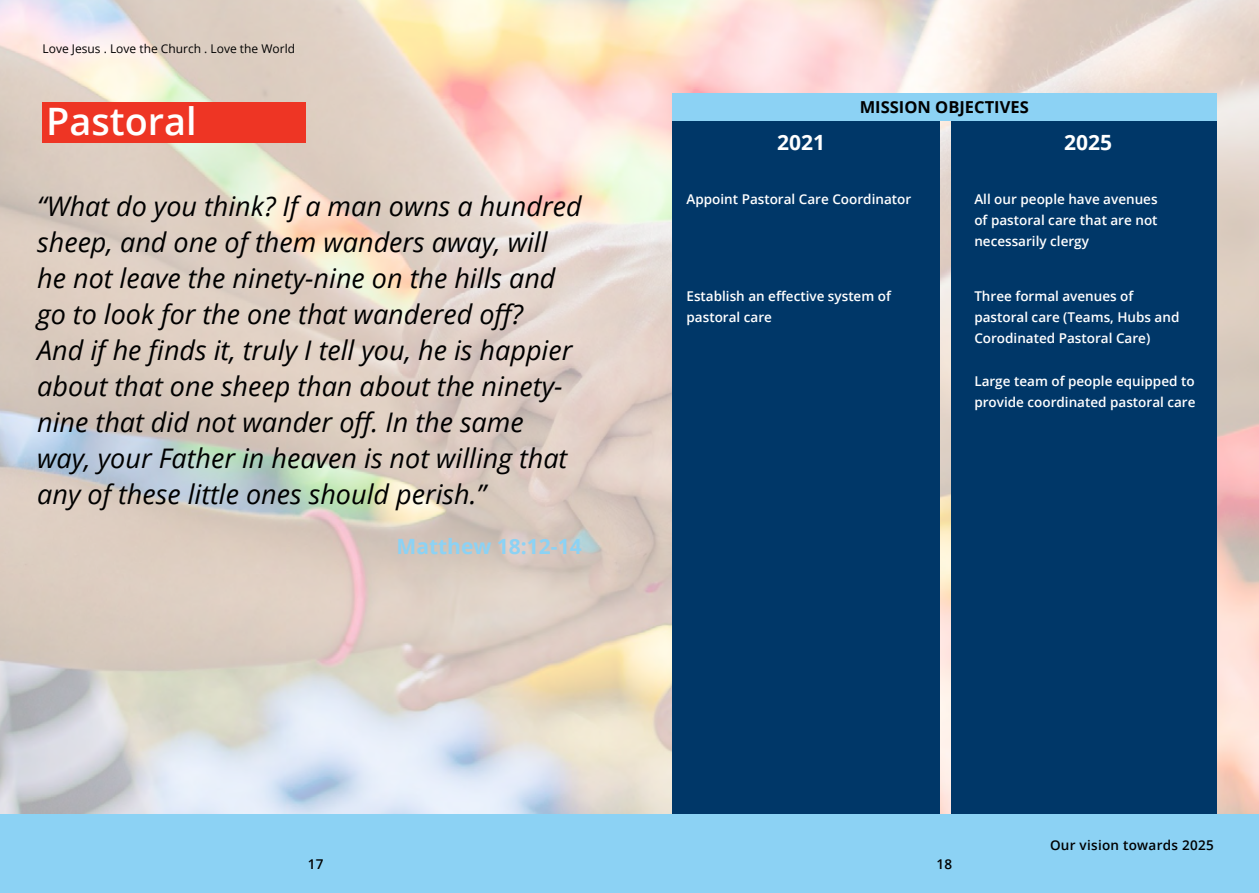
<style>
.page{position:relative;width:1259px;height:893px;background:#fff}
.page>*{position:absolute;margin:0;border:0;box-sizing:border-box;transform-origin:0 0}
.t1{font:600 37.8px "Open Sans";color:#fff}
.t2{font:italic 27px/36px "Open Sans";color:#000}
.t3{font:700 21px "Open Sans";color:#8cd2f4}
.t4{font:700 21px "Open Sans";color:#fff}
.t5{font:700 16.5px "Open Sans";color:#000}
.t6{font:600 13.5px/21px "Open Sans";color:#fff}
.t7{font:600 13.5px "Open Sans";letter-spacing:.02em;color:#000}
.t8{font:12px "Open Sans";color:#000}
</style>
<div class="page">
<img style="left:0;top:0;width:1259px;height:815px">
<div style="left:672px;top:118px;width:268px;height:695px;background:#003768"></div>
<div style="left:951px;top:121px;width:265px;height:693px;background:#003768"></div>
<div style="left:672px;top:94px;width:544px;height:27px;background:#8cd2f4"></div>
<div style="left:43px;top:102px;width:263px;height:40px;background:#ee3524"></div>
<div style="left:0;top:815px;width:1259px;height:78px;background:#8cd2f4"></div>
<p class="t8" style="left:43px;top:41px;width:254px">Love Jesus . Love the Church . Love the World</p>
<h1 class="t1" style="left:46px;top:95px;width:152px">Pastoral</h1>
<p class="t5" style="left:859px;top:95px;width:171px">MISSION OBJECTIVES</p>
<p class="t4" style="left:777px;top:127px;width:49px">2021</p>
<p class="t4" style="left:1064px;top:128px;width:49px">2025</p>
<p class="t2" style="left:37px;top:187px;width:546px">“What do you think? If a man owns a hundred sheep, and one of them wanders away, will he not leave the ninety-nine on the hills and go to look for the one that wandered off?<br>And if he finds it, truly I tell you, he is happier about that one sheep than about the ninety&shy;nine that did not wander off. In the same way, your Father in heaven is not willing that any of these little ones should perish.”</p>
<p class="t3" style="left:396px;top:532px;width:187px">Matthew 18:12-14</p>
<p class="t6" style="left:686px;top:188px;width:226px">Appoint Pastoral Care Coordinator</p>
<p class="t6" style="left:974px;top:188px;width:185px;text-align:justify">All our people have avenues of pastoral care that are not necessarily clergy</p>
<p class="t6" style="left:686px;top:286px;width:206px">Establish an effective system of pastoral care</p>
<p class="t6" style="left:974px;top:286px;width:207px">Three formal avenues of pastoral care (Teams, Hubs and<br>Corodinated Pastoral Care)</p>
<p class="t6" style="left:974px;top:371px;width:223px">Large team of people equipped to provide coordinated pastoral care</p>
<p class="t7" style="left:1050px;top:835px;width:165px">Our vision towards 2025</p>
<p class="t7" style="left:308px;top:855px;width:17px">17</p>
<p class="t7" style="left:936px;top:855px;width:17px">18</p>
</div>
